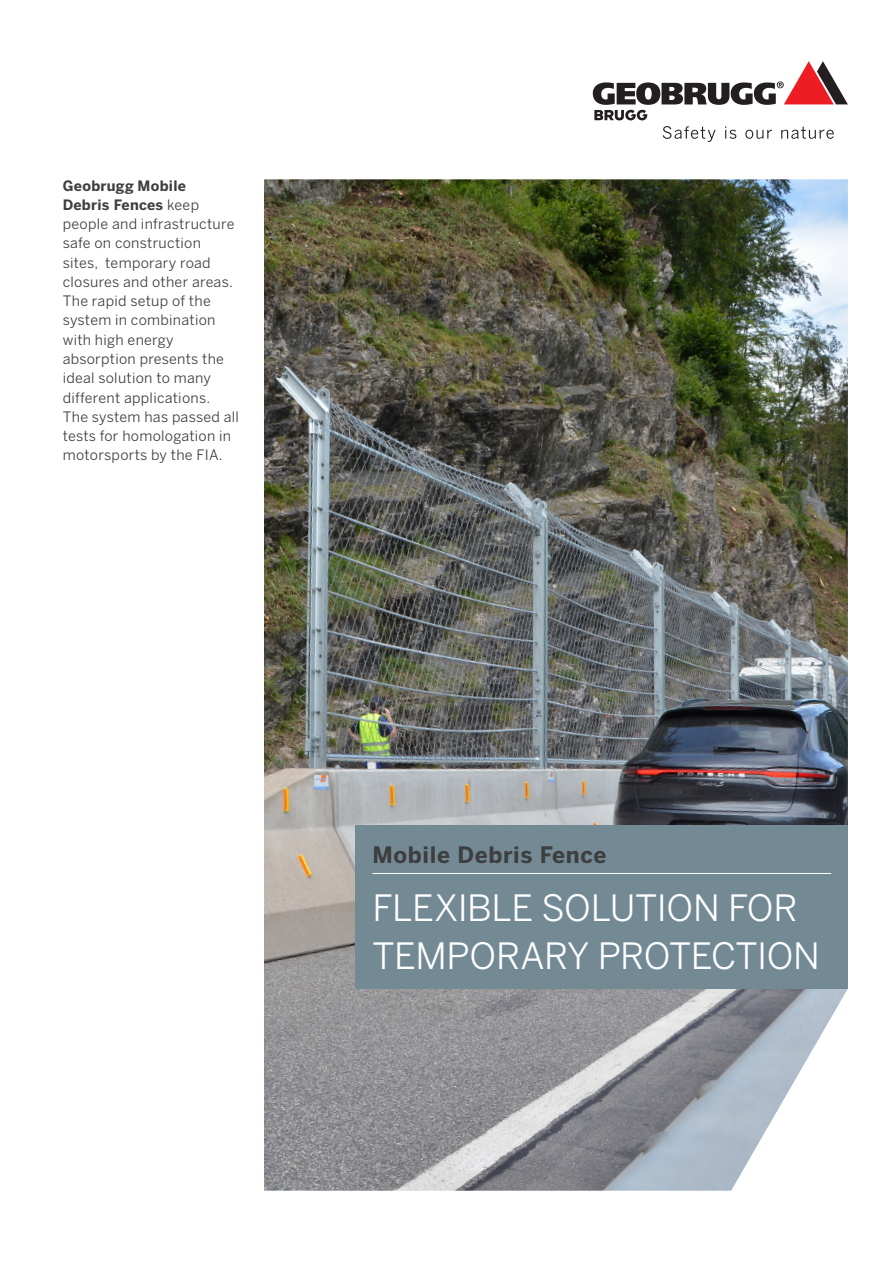
<style>
.page{position:relative;width:893px;height:1263px;background:#fff}
.page>*{position:absolute;margin:0;border:0;box-sizing:border-box;transform-origin:0 0}
.t1{font:36px/48.2px "Benton Sans";letter-spacing:-.01em;color:#fff}
.t2{font:700 22.5px "Benton Sans";letter-spacing:.03em;color:#3e3e3f}
.t3{font:14.25px/19.2px "Benton Sans";letter-spacing:.02em;color:#3e3e3f}
.s1{font-weight:700}
</style>
<div class="page">
<img style="left:264px;top:179px;width:584px;height:1012px">
<svg style="left:593px;top:61px;width:255px;height:59px"></svg>
<svg style="left:663px;top:126px;width:171px;height:16px"></svg>
<div style="left:356px;top:825px;width:492px;height:164px;background:#738a95"></div>
<hr style="left:372px;top:873px;width:459px;height:1px;background:#fff">
<p class="t3" style="left:63px;top:176px;width:178px"><span class="s1">Geobrugg Mobile<br>Debris Fences</span> keep people and infrastructure safe on construction sites, temporary road closures and other areas.<br>The rapid setup of the system in combination with high energy absorption presents the ideal solution to many different applications.<br>The system has passed all tests for homologation in motorsports by the FIA.</p>
<h2 class="t2" style="left:372px;top:842px;width:236px">Mobile Debris Fence</h2>
<h1 class="t1" style="left:372px;top:883px;width:449px">FLEXIBLE SOLUTION FOR<br>TEMPORARY PROTECTION</h1>
</div>
